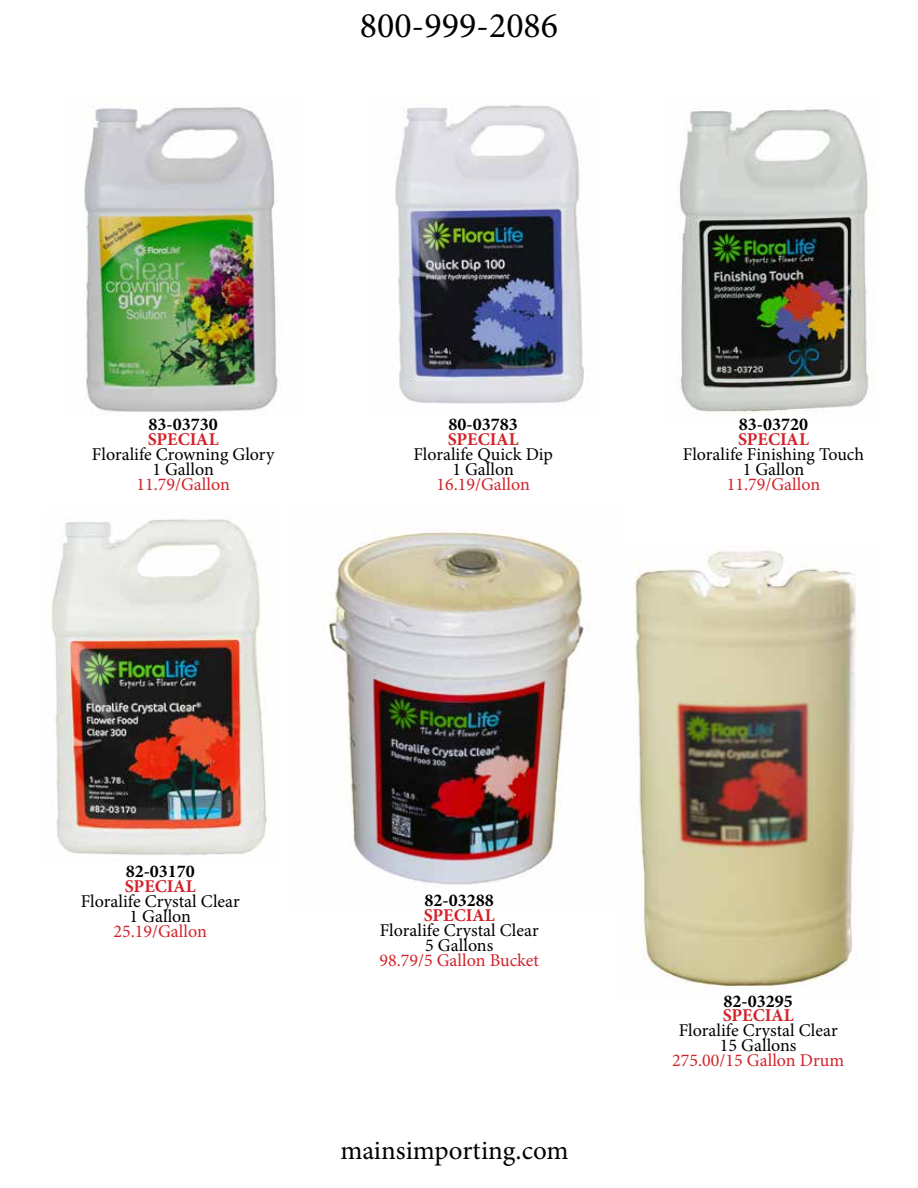
<style>
.page{position:relative;width:918px;height:1188px;background:#fff}
.page>*{position:absolute;margin:0;border:0;box-sizing:border-box;transform-origin:0 0}
.t1{font:36px "Minion Pro";color:#000}
.t2{font:27px "Minion Pro";color:#000}
.t3{font:18px/15px "Minion Pro";color:#000;text-align:center}
.t4{font:18px "Minion Pro";color:#d2232a}
.t5{font:700 18px "Minion Pro";color:#000}
.t6{font:700 18px "Minion Pro";letter-spacing:-.005em;color:#d2232a}
</style>
<div class="page">
<img style="left:84px;top:107px;width:194px;height:305px">
<img style="left:395px;top:104px;width:189px;height:300px">
<img style="left:679px;top:109px;width:190px;height:304px">
<img style="left:51px;top:519px;width:216px;height:336px">
<img style="left:329px;top:531px;width:255px;height:356px">
<img style="left:634px;top:550px;width:223px;height:437px">
<h1 class="t1" style="left:360px;top:1px;width:200px">800-999-2086</h1>
<p class="t5" style="left:149px;top:412px;width:71px">83-03730</p>
<p class="t6" style="left:148px;top:427px;width:72px">SPECIAL</p>
<p class="t3" style="left:92px;top:447px;width:184px">Floralife Crowning Glory<br>1 Gallon</p>
<p class="t4" style="left:136px;top:473px;width:95px">11.79/Gallon</p>
<p class="t5" style="left:449px;top:412px;width:71px">80-03783</p>
<p class="t6" style="left:448px;top:427px;width:72px">SPECIAL</p>
<p class="t3" style="left:413px;top:447px;width:141px">Floralife Quick Dip<br>1 Gallon</p>
<p class="t4" style="left:436px;top:473px;width:95px">16.19/Gallon</p>
<p class="t5" style="left:739px;top:412px;width:71px">83-03720</p>
<p class="t6" style="left:738px;top:427px;width:72px">SPECIAL</p>
<p class="t3" style="left:683px;top:447px;width:183px">Floralife Finishing Touch<br>1 Gallon</p>
<p class="t4" style="left:727px;top:473px;width:95px">11.79/Gallon</p>
<p class="t5" style="left:126px;top:859px;width:71px">82-03170</p>
<p class="t6" style="left:125px;top:874px;width:72px">SPECIAL</p>
<p class="t3" style="left:81px;top:894px;width:160px">Floralife Crystal Clear<br>1 Gallon</p>
<p class="t4" style="left:113px;top:919px;width:95px">25.19/Gallon</p>
<p class="t5" style="left:425px;top:888px;width:71px">82-03288</p>
<p class="t6" style="left:424px;top:903px;width:72px">SPECIAL</p>
<p class="t3" style="left:380px;top:923px;width:160px">Floralife Crystal Clear<br>5 Gallons</p>
<p class="t4" style="left:379px;top:948px;width:161px">98.79/5 Gallon Bucket</p>
<h2 class="t2" style="left:340px;top:1132px;width:230px">mainsimporting.com</h2>
<p class="t5" style="left:724px;top:988px;width:71px">82-03295</p>
<p class="t6" style="left:723px;top:1003px;width:72px">SPECIAL</p>
<p class="t3" style="left:679px;top:1023px;width:160px">Floralife Crystal Clear<br>15 Gallons</p>
<p class="t4" style="left:672px;top:1049px;width:173px">275.00/15 Gallon Drum</p>
</div>
